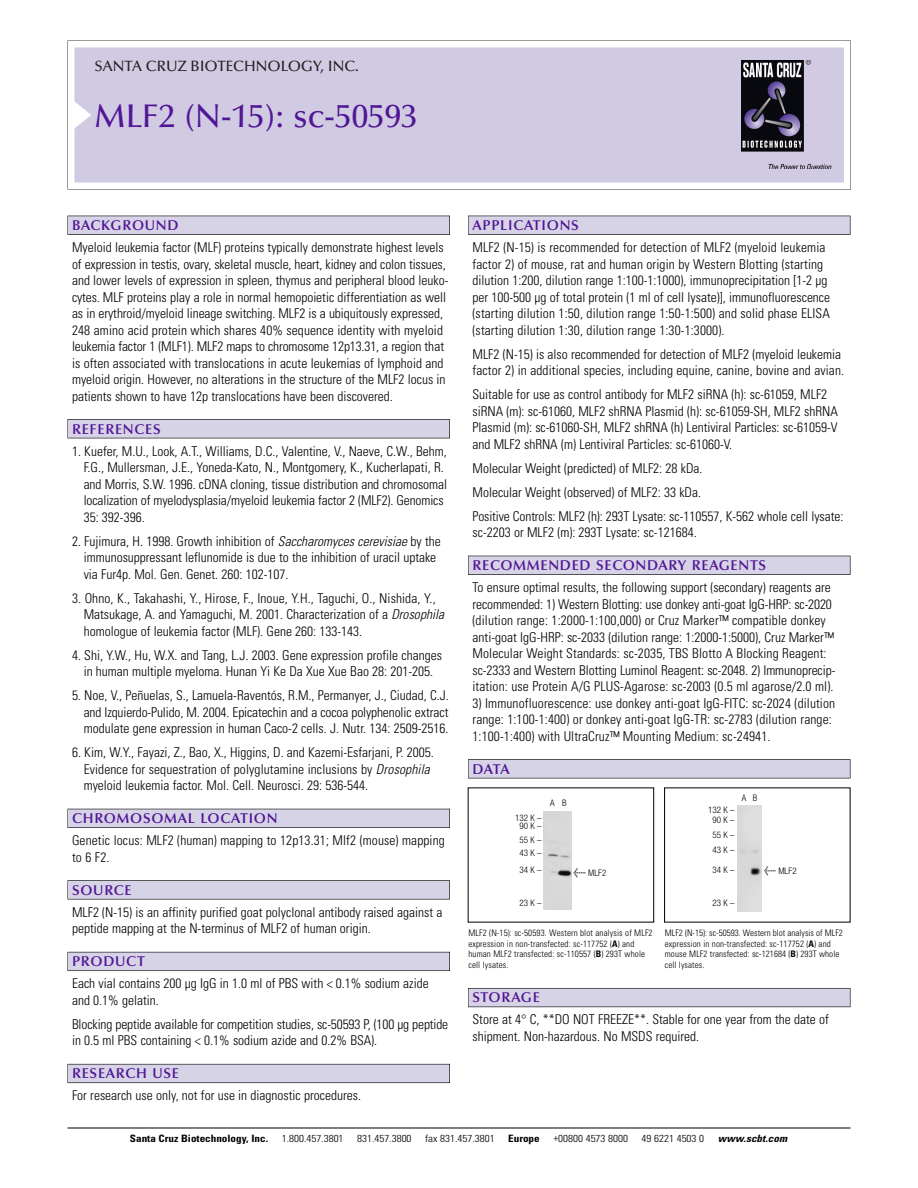
<style>
.page{position:relative;width:918px;height:1188px;background:#fff}
.page>*{position:absolute;margin:0;border:0;box-sizing:border-box;transform-origin:0 0}
.t1{font:500 33px "Optima";color:#511695}
.t2{font:500 15px "Optima";color:#231f20}
.t3{font:600 14.25px "Optima";letter-spacing:.05em;color:#511695}
.t4{font:300 condensed 13.5px/16.5px "Univers";color:#000}
.t5{font:300 condensed 10.2px "Univers";color:#000;scale:1.1 1}
.t6{font:700 condensed 10.2px "Univers";color:#000;scale:1.1 1}
.t7{font:italic 700 condensed 10.2px "Univers";letter-spacing:.005em;color:#000;scale:1.1 1}
.t8{font:300 condensed 9px/10.5px "Univers";letter-spacing:.015em;color:#000}
.t9{font:300 condensed 9px/10.5px "Helvetica Neue";color:#000;text-align:center}
.s1{font-style:italic}
.s2{font-family:"Meta Plus";font-weight:400;font-stretch:normal;font-size:10.5px}
.s3{font-weight:700}
</style>
<div class="page">
<svg style="left:68px;top:40px;width:783px;height:149px"></svg>
<div style="left:74px;top:47px;width:770px;height:135px;background:#d1cae3"></div>
<img style="left:741px;top:60px;width:90px;height:108px">
<div style="left:68px;top:216px;width:382px;height:19px;background:#525155"></div>
<div style="left:68px;top:216px;width:381px;height:18px;background:#d7d3e7"></div>
<div style="left:68px;top:419px;width:382px;height:19px;background:#525155"></div>
<div style="left:68px;top:420px;width:381px;height:18px;background:#d7d3e7"></div>
<div style="left:68px;top:809px;width:382px;height:19px;background:#525158"></div>
<div style="left:68px;top:809px;width:381px;height:18px;background:#d7d3e7"></div>
<div style="left:68px;top:880px;width:382px;height:19px;background:#575759"></div>
<div style="left:68px;top:881px;width:381px;height:18px;background:#d7d3e7"></div>
<div style="left:68px;top:952px;width:382px;height:19px;background:#5b5a62"></div>
<div style="left:68px;top:952px;width:381px;height:18px;background:#d7d3e7"></div>
<div style="left:68px;top:1064px;width:382px;height:19px;background:#66646e"></div>
<div style="left:68px;top:1064px;width:381px;height:18px;background:#d7d3e7"></div>
<div style="left:468px;top:216px;width:382px;height:19px;background:#525155"></div>
<div style="left:468px;top:216px;width:382px;height:18px;background:#d7d3e7"></div>
<div style="left:468px;top:556px;width:382px;height:19px;background:#515055"></div>
<div style="left:468px;top:556px;width:382px;height:18px;background:#d7d3e7"></div>
<div style="left:468px;top:759px;width:382px;height:19px;background:#545357"></div>
<div style="left:468px;top:760px;width:382px;height:18px;background:#d7d3e7"></div>
<div style="left:468px;top:988px;width:382px;height:19px;background:#5b5961"></div>
<div style="left:468px;top:989px;width:382px;height:18px;background:#d7d3e7"></div>
<hr style="left:68px;top:1128px;width:782px;height:1px;background:#000">
<div style="left:738px;top:806px;width:23px;height:105px;background:#dadada"></div>
<div style="left:544px;top:811px;width:27px;height:99px;background:#d8d8d8"></div>
<p class="t2" style="left:94px;top:61px;width:266px">SANTA CRUZ BIOTECHNOLOGY, INC.</p>
<h1 class="t1" style="left:94px;top:103px;width:325px">MLF2 (N-15): sc-50593</h1>
<p class="t3" style="left:72px;top:219px;width:108px">BACKGROUND</p>
<p class="t4" style="left:72px;top:240px;width:378px">Myeloid leukemia factor (MLF) proteins typically demonstrate highest levels of expression in testis, ovary, skeletal muscle, heart, kidney and colon tissues, and lower levels of expression in spleen, thymus and peripheral blood leuko&shy;cytes. MLF proteins play a role in normal hemopoietic differentiation as well as in erythroid/myeloid lineage switching. MLF2 is a ubiquitously expressed, 248 amino acid protein which shares 40% sequence identity with myeloid leukemia factor 1 (MLF1). MLF2 maps to chromosome 12p13.31, a region that is often associated with translocations in acute leukemias of lymphoid and myeloid origin. However, no alterations in the structure of the MLF2 locus in patients shown to have 12p translocations have been discovered.</p>
<p class="t3" style="left:72px;top:423px;width:90px">REFERENCES</p>
<p class="t4" style="left:84px;top:444px;width:365px;text-indent:-12px">1. Kuefer, M.U., Look, A.T., Williams, D.C., Valentine, V., Naeve, C.W., Behm, F.G., Mullersman, J.E., Yoneda-Kato, N., Montgomery, K., Kucherlapati, R. and Morris, S.W. 1996. cDNA cloning, tissue distribution and chromosomal localization of myelodysplasia/myeloid leukemia factor 2 (MLF2). Genomics 35: 392-396.</p>
<p class="t4" style="left:84px;top:534px;width:359px;text-indent:-12px">2. Fujimura, H. 1998. Growth inhibition of <span class="s1">Saccharomyces cerevisiae</span> by the immunosuppressant leflunomide is due to the inhibition of uracil uptake via Fur4p. Mol. Gen. Genet. 260: 102-107.</p>
<p class="t4" style="left:84px;top:591px;width:362px;text-indent:-12px">3. Ohno, K., Takahashi, Y., Hirose, F., Inoue, Y.H., Taguchi, O., Nishida, Y.,<br>Matsukage, A. and Yamaguchi, M. 2001. Characterization of a <span class="s1">Drosophila </span>homologue of leukemia factor (MLF). Gene 260: 133-143.</p>
<p class="t4" style="left:72px;top:648px;width:371px;text-align:center">4. Shi, Y.W., Hu, W.X. and Tang, L.J. 2003. Gene expression profile changes in human multiple myeloma. Hunan Yi Ke Da Xue Xue Bao 28: 201-205.</p>
<p class="t4" style="left:84px;top:688px;width:367px;text-align:justify;text-indent:-12px">5. Noe, V., Peñuelas, S., Lamuela-Raventós, R.M., Permanyer, J., Ciudad, C.J. and Izquierdo-Pulido, M. 2004. Epicatechin and a cocoa polyphenolic extract modulate gene expression in human Caco-2 cells. J. Nutr. 134: 2509-2516.</p>
<p class="t4" style="left:84px;top:745px;width:352px;text-indent:-12px">6. Kim, W.Y., Fayazi, Z., Bao, X., Higgins, D. and Kazemi-Esfarjani, P. 2005.<br>Evidence for sequestration of polyglutamine inclusions by <span class="s1">Drosophila </span>myeloid leukemia factor. Mol. Cell. Neurosci. 29: 536-544.</p>
<p class="t3" style="left:72px;top:813px;width:207px">CHROMOSOMAL LOCATION</p>
<p class="t4" style="left:72px;top:833px;width:374px">Genetic locus: MLF2 (human) mapping to 12p13.31; Mlf2 (mouse) mapping to 6 F2.</p>
<p class="t3" style="left:72px;top:884px;width:61px">SOURCE</p>
<p class="t4" style="left:72px;top:905px;width:372px">MLF2 (N-15) is an affinity purified goat polyclonal antibody raised against a peptide mapping at the N-terminus of MLF2 of human origin.</p>
<p class="t3" style="left:72px;top:956px;width:74px">PRODUCT</p>
<p class="t4" style="left:72px;top:976px;width:358px">Each vial contains 200 µg IgG in 1.0 ml of PBS with &lt; 0.1% sodium azide and 0.1% gelatin.</p>
<p class="t4" style="left:72px;top:1017px;width:378px">Blocking peptide available for competition studies, sc-50593 P, (100 µg peptide in 0.5 ml PBS containing &lt; 0.1% sodium azide and 0.2% BSA).</p>
<p class="t3" style="left:72px;top:1068px;width:109px">RESEARCH USE</p>
<p class="t4" style="left:72px;top:1088px;width:290px">For research use only, not for use in diagnostic procedures.</p>
<p class="t3" style="left:473px;top:219px;width:108px">APPLICATIONS</p>
<p class="t4" style="left:473px;top:240px;width:359px">MLF2 (N-15) is recommended for detection of MLF2 (myeloid leukemia factor 2) of mouse, rat and human origin by Western Blotting (starting dilution 1:200, dilution range 1:100-1:1000), immunoprecipitation [1-2 µg per 100-500 µg of total protein (1 ml of cell lysate)], immunofluorescence (starting dilution 1:50, dilution range 1:50-1:500) and solid phase ELISA (starting dilution 1:30, dilution range 1:30-1:3000).</p>
<p class="t4" style="left:473px;top:347px;width:373px">MLF2 (N-15) is also recommended for detection of MLF2 (myeloid leukemia factor 2) in additional species, including equine, canine, bovine and avian.</p>
<p class="t4" style="left:473px;top:387px;width:367px">Suitable for use as control antibody for MLF2 siRNA (h): sc-61059, MLF2 siRNA (m): sc-61060, MLF2 shRNA Plasmid (h): sc-61059-SH, MLF2 shRNA Plasmid (m): sc-61060-SH, MLF2 shRNA (h) Lentiviral Particles: sc-61059-V and MLF2 shRNA (m) Lentiviral Particles: sc-61060-V.</p>
<p class="t4" style="left:473px;top:457px;width:373px;line-height:24px">Molecular Weight (predicted) of MLF2: 28 kDa.<br>Molecular Weight (observed) of MLF2: 33 kDa.<br>Positive Controls: MLF2 (h): 293T Lysate: sc-110557, K-562 whole cell lysate:</p>
<p class="t4" style="left:473px;top:525px;width:226px">sc-2203 or MLF2 (m): 293T Lysate: sc-121684.</p>
<p class="t3" style="left:473px;top:560px;width:295px">RECOMMENDED SECONDARY REAGENTS</p>
<p class="t4" style="left:473px;top:580px;width:364px">To ensure optimal results, the following support (secondary) reagents are recommended: 1) Western Blotting: use donkey anti-goat IgG-HRP: sc-2020 (dilution range: 1:2000-1:100,000) or Cruz Marker™ compatible donkey anti-goat IgG-HRP: sc-2033 (dilution range: 1:2000-1:5000), Cruz Marker™ Molecular Weight Standards: sc-2035, TBS Blotto A Blocking Reagent: sc-2333 and Western Blotting Luminol Reagent: sc-2048. 2) Immunoprecip&shy;itation: use Protein A/G PLUS-Agarose: sc-2003 (0.5 ml agarose/2.0 ml).</p>
<p class="t4" style="left:473px;top:696px;width:364px">3) Immunofluorescence: use donkey anti-goat IgG-FITC: sc-2024 (dilution range: 1:100-1:400) or donkey anti-goat IgG-TR: sc-2783 (dilution range:<br>1:100-1:400) with UltraCruz™ Mounting Medium: sc-24941.</p>
<p class="t3" style="left:473px;top:763px;width:39px">DATA</p>
<p class="t9" style="left:515px;top:814px;width:28px;line-height:8.1px">132 K –<br>90K–</p>
<p class="t9" style="left:520px;top:833px;width:24px;line-height:13.5px;text-align:left">55K–<br>43K–</p>
<p class="t9" style="left:520px;top:866px;width:24px">34K–</p>
<p class="t9" style="left:520px;top:898px;width:24px">23K–</p>
<p class="t9" style="left:550px;top:799px;width:18px">A B</p>
<p class="t9" style="left:573px;top:868px;width:35px"><span class="s2">&lt;</span> MLF2</p>
<p class="t9" style="left:742px;top:793px;width:17px">A B</p>
<p class="t9" style="left:708px;top:805px;width:28px">132 K –<br>90K–</p>
<p class="t9" style="left:712px;top:828px;width:24px;line-height:15px;text-align:left">55K–<br>43K–</p>
<p class="t9" style="left:712px;top:865px;width:24px">34K–</p>
<p class="t9" style="left:712px;top:898px;width:24px">23K–</p>
<p class="t9" style="left:764px;top:867px;width:34px"><span class="s2">&lt;</span> MLF2</p>
<p class="t8" style="left:468px;top:929px;width:186px">MLF2 (N-15): sc-50593. Western blot analysis of MLF2 expression in non-transfected: sc-117752 (<span class="s3">A</span>) and human MLF2 transfected: sc-110557 (<span class="s3">B</span>) 293T whole cell lysates.</p>
<p class="t8" style="left:665px;top:929px;width:180px">MLF2 (N-15): sc-50593. Western blot analysis of MLF2 expression in non-transfected: sc-117752 (<span class="s3">A</span>) and mouse MLF2 transfected: sc-121684 (<span class="s3">B</span>) 293T whole cell lysates.</p>
<p class="t3" style="left:473px;top:992px;width:69px">STORAGE</p>
<p class="t4" style="left:473px;top:1013px;width:358px">Store at 4° C, **DO NOT FREEZE**. Stable for one year from the date of shipment. Non-hazardous. No MSDS required.</p>
<p class="t6" style="left:130px;top:1135px;width:127px">Santa Cruz Biotechnology, Inc.</p>
<p class="t5" style="left:282px;top:1135px;width:58px">1.800.457.3801</p>
<p class="t5" style="left:357px;top:1135px;width:51px">831.457.3800</p>
<p class="t5" style="left:425px;top:1135px;width:65px">fax 831.457.3801</p>
<p class="t6" style="left:508px;top:1135px;width:30px">Europe</p>
<p class="t5" style="left:553px;top:1135px;width:69px">+00800 4573 8000</p>
<p class="t5" style="left:642px;top:1135px;width:58px">49 6221 4503 0</p>
<p class="t7" style="left:718px;top:1135px;width:64px">www.scbt.com</p>
</div>
